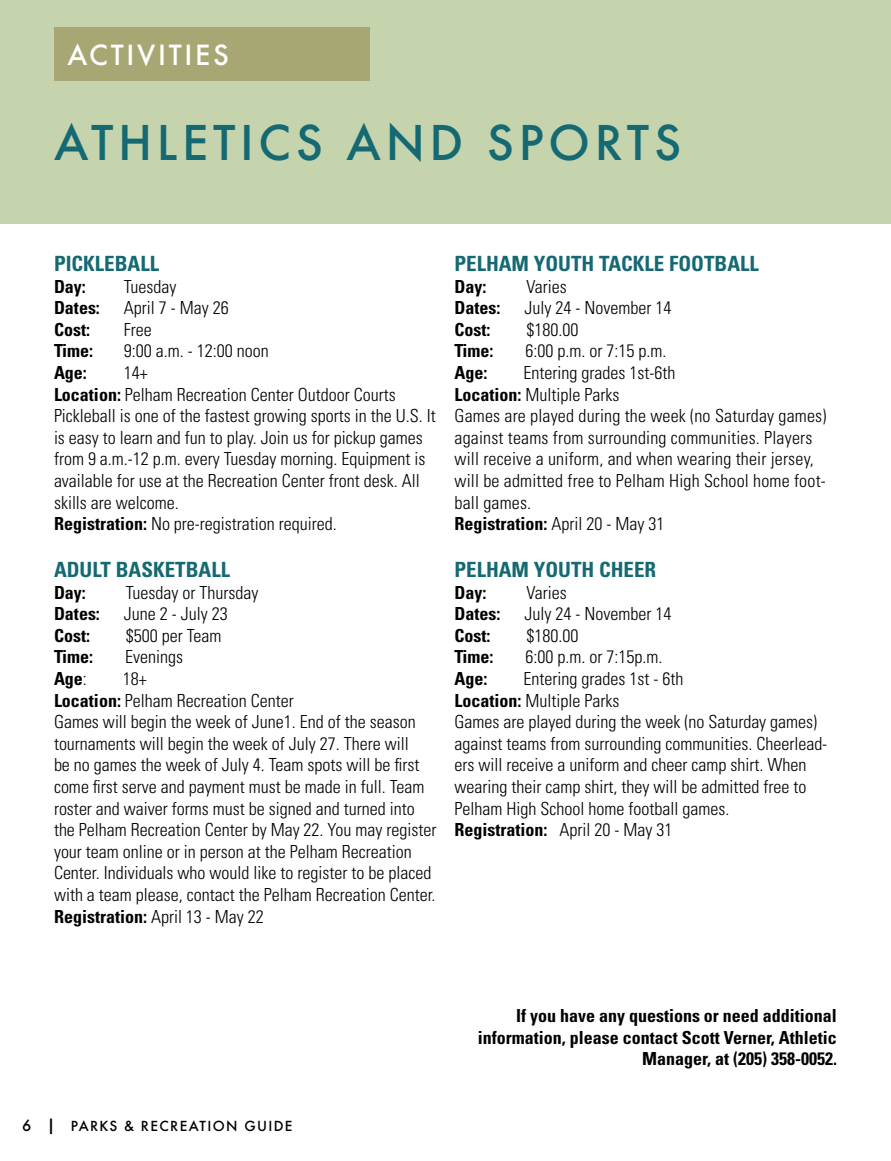
<style>
.page{position:relative;width:891px;height:1161px;background:#fff}
.page>*{position:absolute;margin:0;border:0;box-sizing:border-box;transform-origin:0 0}
.t1{font:500 46.5px "Futura";letter-spacing:.1em;color:#146973}
.t2{font:500 27px "Futura";letter-spacing:.1em;color:#fff}
.t3{font:700 condensed 21px "Univers LT Std";color:#146973}
.t4{font:300 condensed 18px/21.6px "Univers LT Std";color:#000}
.t5{font:700 condensed 18px/21.6px "Univers LT Std";color:#000;text-align:right}
.t6{font:500 13.5px "Futura";letter-spacing:.1em;color:#000}
.s1{font-weight:700}
.s2{font-weight:300}
.s3{font-size:15px}
.s4{font-size:16.5px}
</style>
<div class="page">
<div style="left:0;top:0;width:891px;height:223px;background:#c5d4ad"></div>
<div style="left:54px;top:27px;width:316px;height:54px;background:#a7a774"></div>
<h2 class="t2" style="left:68px;top:37px;width:163px">ACTIVITIES</h2>
<h1 class="t1" style="left:54px;top:111px;width:629px">ATHLETICS AND SPORTS</h1>
<p class="t3" style="left:54px;top:251px;width:106px">PICKLEBALL</p>
<p class="t5" style="left:54px;top:275px;width:33px">Day:</p>
<p class="t4" style="left:124px;top:276px;width:54px">Tuesday</p>
<p class="t5" style="left:54px;top:297px;width:47px">Dates:</p>
<p class="t4" style="left:124px;top:297px;width:106px">April 7 - May 26</p>
<p class="t5" style="left:54px;top:319px;width:37px">Cost:</p>
<p class="t4" style="left:124px;top:319px;width:29px">Free</p>
<p class="t5" style="left:54px;top:340px;width:41px">Time:</p>
<p class="t4" style="left:124px;top:340px;width:146px">9:00 a.m. - 12:00 noon</p>
<p class="t5" style="left:54px;top:362px;width:34px">Age:</p>
<p class="t4" style="left:54px;top:362px;width:383px;text-indent:70px">14+<br><span class="s1">Location:</span> Pelham Recreation Center Outdoor Courts Pickleball is one of the fastest growing sports in the U.S. It is easy to learn and fun to play. Join us for pickup games from 9 a.m.-12 p.m. every Tuesday morning. Equipment is available for use at the Recreation Center front desk. All skills are welcome.<br><span class="s1">Registration:</span> No pre-registration required.</p>
<p class="t3" style="left:54px;top:557px;width:178px">ADULT BASKETBALL</p>
<p class="t5" style="left:54px;top:581px;width:33px">Day:</p>
<p class="t4" style="left:126px;top:582px;width:134px">Tuesday or Thursday</p>
<p class="t5" style="left:54px;top:603px;width:47px">Dates:</p>
<p class="t4" style="left:124px;top:603px;width:105px">June 2 - July 23</p>
<p class="t5" style="left:54px;top:625px;width:37px">Cost:</p>
<p class="t4" style="left:126px;top:625px;width:97px">$500 per Team</p>
<p class="t5" style="left:54px;top:646px;width:41px">Time:</p>
<p class="t4" style="left:125px;top:646px;width:59px">Evenings</p>
<p class="t5" style="left:54px;top:668px;width:34px">Age<span class="s2">:</span></p>
<p class="t4" style="left:54px;top:668px;width:384px;text-indent:69px">18+<br><span class="s1">Location:</span> Pelham Recreation Center<br>Games will begin the week of June1. End of the season tournaments will begin the week of July 27. There will<br>be no games the week of July 4. Team spots will be first come first serve and payment must be made in full. Team roster and waiver forms must be signed and turned into the Pelham Recreation Center by May 22. You may register your team online or in person at the Pelham Recreation Center. Individuals who would like to register to be placed with a team please, contact the Pelham Recreation Center.<br><span class="s1">Registration:</span> April 13 - May 22</p>
<p class="t3" style="left:454px;top:251px;width:306px">PELHAM YOUTH TACKLE FOOTBALL</p>
<p class="t5" style="left:454px;top:275px;width:33px">Day:</p>
<p class="t4" style="left:526px;top:276px;width:42px">Varies</p>
<p class="t5" style="left:454px;top:297px;width:47px">Dates:</p>
<p class="t4" style="left:524px;top:297px;width:148px">July 24 - November 14</p>
<p class="t5" style="left:454px;top:319px;width:37px">Cost:</p>
<p class="t4" style="left:526px;top:319px;width:53px">$180.00</p>
<p class="t5" style="left:454px;top:340px;width:41px">Time:</p>
<p class="t4" style="left:526px;top:340px;width:142px">6:00 p.m. or 7:15 p.m.</p>
<p class="t5" style="left:454px;top:362px;width:34px">Age:</p>
<p class="t4" style="left:454px;top:362px;width:373px;text-indent:69px">Entering grades 1st-6th<br><span class="s1">Location:</span> Multiple Parks<br>Games are played during the week (no Saturday games) against teams from surrounding communities. Players will receive a uniform, and when wearing their jersey, will be admitted free to Pelham High School home foot&shy;ball games.<br><span class="s1">Registration:</span> April 20 - May 31</p>
<p class="t3" style="left:454px;top:557px;width:203px">PELHAM YOUTH CHEER</p>
<p class="t5" style="left:454px;top:581px;width:33px">Day:</p>
<p class="t4" style="left:526px;top:582px;width:42px">Varies</p>
<p class="t5" style="left:454px;top:603px;width:47px">Dates:</p>
<p class="t4" style="left:524px;top:603px;width:148px">July 24 - November 14</p>
<p class="t5" style="left:454px;top:625px;width:37px">Cost:</p>
<p class="t4" style="left:526px;top:625px;width:53px">$180.00</p>
<p class="t5" style="left:454px;top:646px;width:41px">Time:</p>
<p class="t4" style="left:526px;top:646px;width:138px">6:00 p.m. or 7:15p.m.</p>
<p class="t5" style="left:454px;top:668px;width:34px">Age:</p>
<p class="t4" style="left:454px;top:668px;width:374px;text-indent:69px">Entering grades 1st - 6th<br><span class="s1">Location:</span> Multiple Parks<br>Games are played during the week (no Saturday games) against teams from surrounding communities. Cheerlead&shy;ers will receive a uniform and cheer camp shirt. When wearing their camp shirt, they will be admitted free to Pelham High School home football games.<br><span class="s1">Registration:</span> April 20 - May 31</p>
<p class="t6" style="left:22px;top:1117px;width:272px"><span class="s3">6</span> <span class="s4">|</span> PARKS &amp; RECREATION GUIDE</p>
<p class="t5" style="left:478px;top:1005px;width:361px">If you have any questions or need additional information, please contact Scott Verner, Athletic<br>Manager, at (205) 358-0052.</p>
</div>
